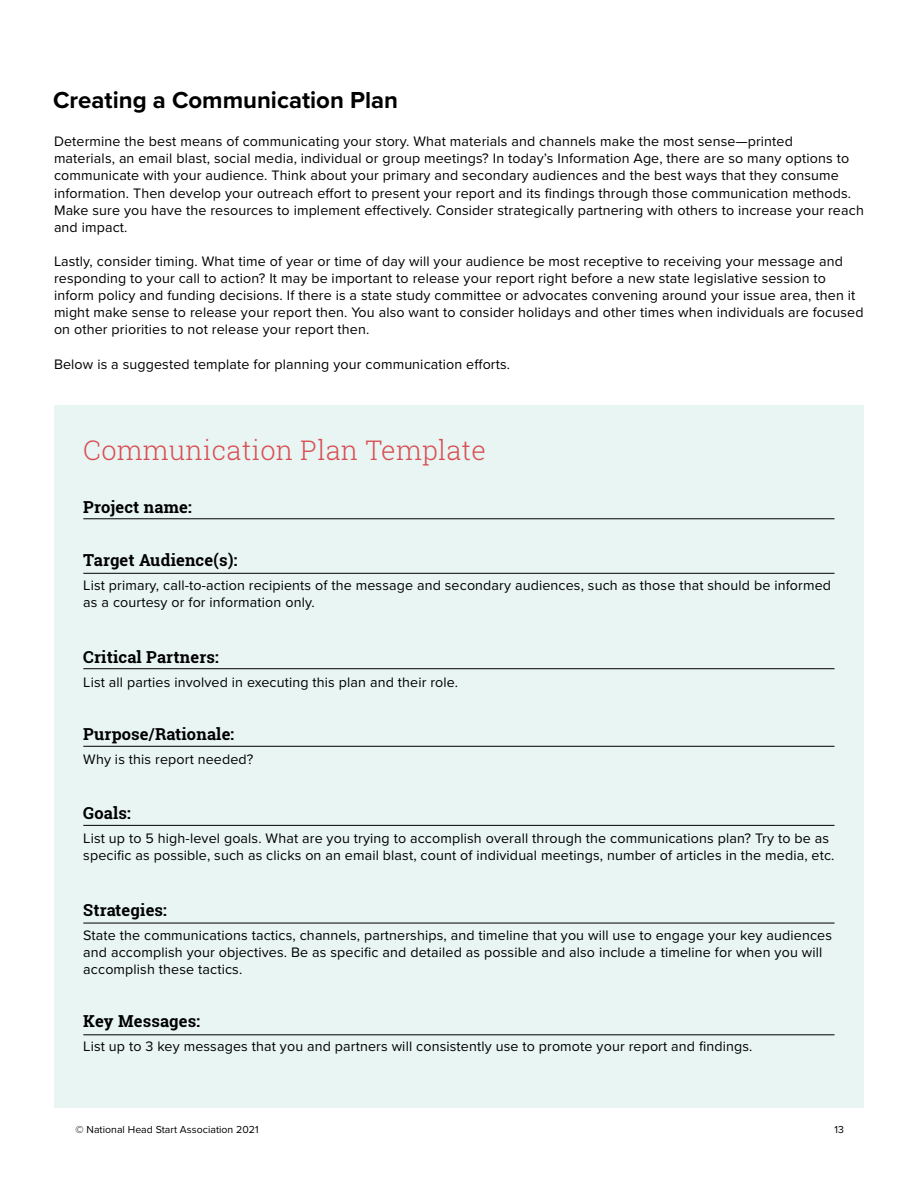
<style>
.page{position:relative;width:918px;height:1188px;background:#fff}
.page>*{position:absolute;margin:0;border:0;box-sizing:border-box;transform-origin:0 0}
.t1{font:300 27px "Roboto Slab";letter-spacing:.01em;color:#d84f53}
.t2{font:700 24px "Proxima Nova";color:#000}
.t3{font:700 16.5px "Roboto Slab";letter-spacing:.01em;color:#000}
.t4{font:14.25px/17.1px "Proxima Nova";letter-spacing:.01em;color:#000}
.t5{font:10.5px "Proxima Nova";letter-spacing:.005em;color:#000}
</style>
<div class="page">
<div style="left:54px;top:405px;width:810px;height:702px;background:#e8f5f3"></div>
<hr style="left:83px;top:825px;width:752px;height:1px;background:#000">
<hr style="left:83px;top:923px;width:752px;height:1px;background:#000">
<hr style="left:83px;top:1035px;width:752px;height:1px;background:#000">
<hr style="left:83px;top:746px;width:752px;height:1px;background:#000">
<hr style="left:83px;top:668px;width:752px;height:1px;background:#000">
<hr style="left:83px;top:573px;width:752px;height:1px;background:#000">
<hr style="left:83px;top:519px;width:752px;height:1px;background:#000">
<h2 class="t2" style="left:53px;top:82px;width:346px">Creating a Communication Plan</h2>
<p class="t4" style="left:54px;top:133px;width:811px">Determine the best means of communicating your story. What materials and channels make the most sense—printed<br>materials, an email blast, social media, individual or group meetings? In today’s Information Age, there are so many options to communicate with your audience. Think about your primary and secondary audiences and the best ways that they consume information. Then develop your outreach effort to present your report and its findings through those communication methods.<br>Make sure you have the resources to implement effectively. Consider strategically partnering with others to increase your reach and impact.</p>
<p class="t4" style="left:54px;top:253px;width:811px">Lastly, consider timing. What time of year or time of day will your audience be most receptive to receiving your message and responding to your call to action? It may be important to release your report right before a new state legislative session to inform policy and funding decisions. If there is a state study committee or advocates convening around your issue area, then it might make sense to release your report then. You also want to consider holidays and other times when individuals are focused on other priorities to not release your report then.</p>
<p class="t4" style="left:54px;top:356px;width:458px">Below is a suggested template for planning your communication efforts.</p>
<h1 class="t1" style="left:83px;top:432px;width:404px">Communication Plan Template</h1>
<p class="t3" style="left:83px;top:496px;width:110px">Project name:</p>
<p class="t3" style="left:83px;top:549px;width:156px">Target Audience(s):</p>
<p class="t4" style="left:83px;top:577px;width:749px">List primary, call-to-action recipients of the message and secondary audiences, such as those that should be informed as a courtesy or for information only.</p>
<p class="t3" style="left:83px;top:645px;width:137px">Critical Partners:</p>
<p class="t4" style="left:83px;top:674px;width:376px">List all parties involved in executing this plan and their role.</p>
<p class="t3" style="left:83px;top:723px;width:153px">Purpose/Rationale:</p>
<p class="t4" style="left:83px;top:751px;width:172px">Why is this report needed?</p>
<p class="t3" style="left:83px;top:802px;width:49px">Goals:</p>
<p class="t4" style="left:83px;top:830px;width:753px">List up to 5 high-level goals. What are you trying to accomplish overall through the communications plan? Try to be as specific as possible, such as clicks on an email blast, count of individual meetings, number of articles in the media, etc.</p>
<p class="t3" style="left:83px;top:898px;width:85px">Strategies:</p>
<p class="t4" style="left:83px;top:927px;width:750px">State the communications tactics, channels, partnerships, and timeline that you will use to engage your key audiences and accomplish your objectives. Be as specific and detailed as possible and also include a timeline for when you will accomplish these tactics.</p>
<p class="t3" style="left:83px;top:1010px;width:118px">Key Messages:</p>
<p class="t4" style="left:83px;top:1038px;width:671px">List up to 3 key messages that you and partners will consistently use to promote your report and findings.</p>
<p class="t5" style="left:76px;top:1124px;width:185px">© National Head Start Association 2021</p>
<p class="t5" style="left:835px;top:1124px;width:11px">13</p>
</div>
